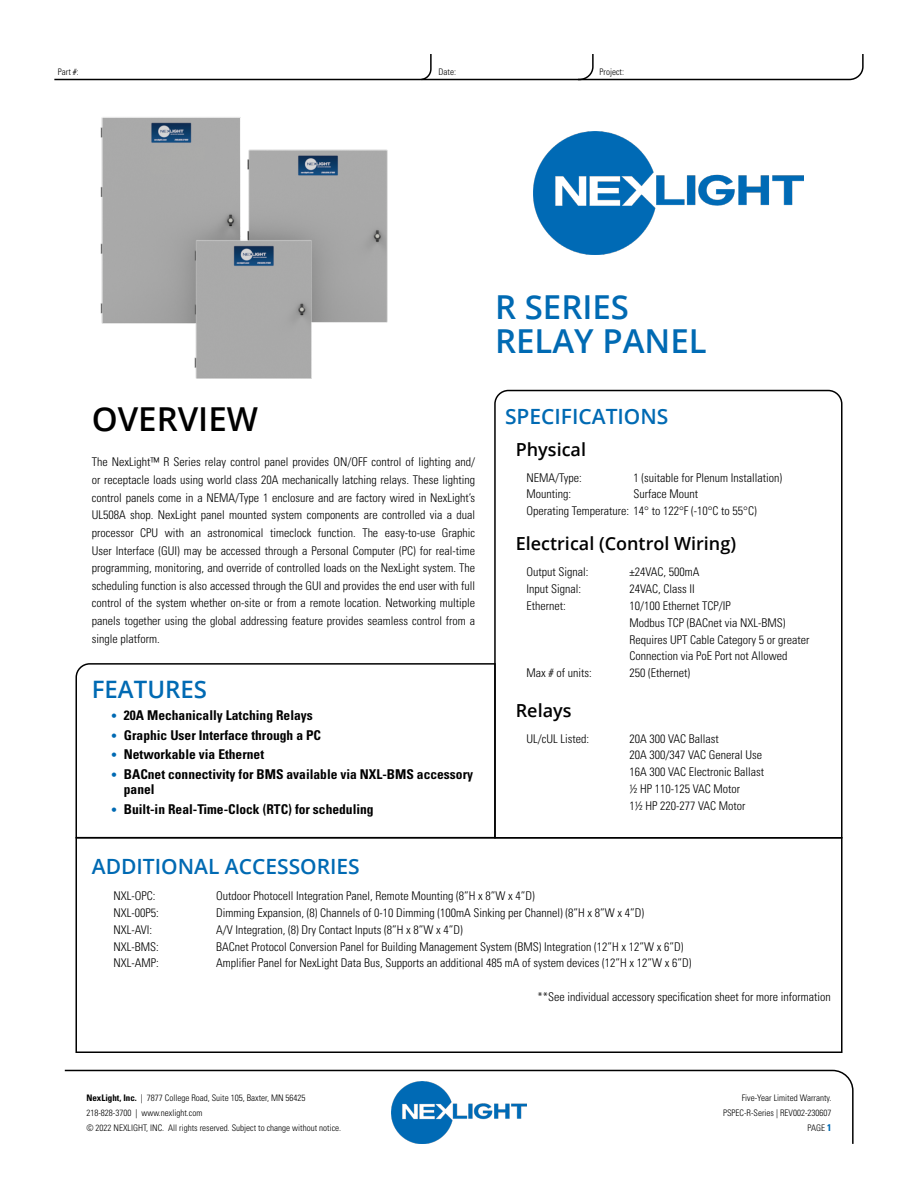
<style>
.page{position:relative;width:918px;height:1188px;background:#fff}
.page>*{position:absolute;margin:0;border:0;box-sizing:border-box;transform-origin:0 0}
.t1{font:600 33px/34.2px "Open Sans";color:#006ab3}
.t2{font:600 33px "Open Sans";color:#000}
.t3{font:600 24px "Open Sans";color:#006ab3}
.t4{font:600 21px "Open Sans";color:#006ab3}
.t5{font:600 18px "Open Sans";color:#000}
.t6{font:700 condensed 13.5px/15px "Univers LT Std";color:#000}
.t7{font:300 condensed 12px/16.8px "Univers LT Std";color:#000}
.t8{font:300 condensed 9px/15.1px "Univers LT Std";color:#000;text-align:right}
.s1{font-weight:300;font-size:12px;color:#006ab3}
.s2{font-weight:700}
.s3{font-weight:700;font-size:9.75px;color:#006ab3}
</style>
<div class="page">
<svg style="left:54px;top:54px;width:810px;height:27px"></svg>
<svg style="left:64px;top:1069px;width:790px;height:75px"></svg>
<img style="left:533px;top:131px;width:270px;height:124px">
<img style="left:100px;top:117px;width:288px;height:262px">
<svg style="left:494px;top:389px;width:349px;height:448px"></svg>
<svg style="left:75px;top:662px;width:421px;height:175px"></svg>
<div style="left:75px;top:837px;width:768px;height:216px;border:2px solid #000"></div>
<p class="t8" style="left:58px;top:64px;width:22px">Part #:</p>
<p class="t8" style="left:439px;top:64px;width:19px">Date:</p>
<p class="t8" style="left:600px;top:64px;width:26px">Project:</p>
<h1 class="t2" style="left:92px;top:397px;width:168px">OVERVIEW</h1>
<p class="t7" style="left:92px;top:453px;width:385px;line-height:17.7px;text-align:justify">The NexLight™ R Series relay control panel provides ON/OFF control of lighting and/ or receptacle loads using world class 20A mechanically latching relays. These lighting control panels come in a NEMA/Type 1 enclosure and are factory wired in NexLight’s UL508A shop. NexLight panel mounted system components are controlled via a dual processor CPU with an astronomical timeclock function. The easy-to-use Graphic User Interface (GUI) may be accessed through a Personal Computer (PC) for real-time programming, monitoring, and override of controlled loads on the NexLight system. The scheduling function is also accessed through the GUI and provides the end user with full control of the system whether on-site or from a remote location. Networking multiple panels together using the global addressing feature provides seamless control from a single platform.</p>
<h2 class="t3" style="left:92px;top:673px;width:117px">FEATURES</h2>
<p class="t6" style="left:110px;top:707px;width:204px"><span class="s1">•</span> 20A Mechanically Latching Relays</p>
<p class="t6" style="left:110px;top:727px;width:212px"><span class="s1">•</span> Graphic User Interface through a PC</p>
<p class="t6" style="left:110px;top:747px;width:155px"><span class="s1">•</span> Networkable via Ethernet</p>
<p class="t6" style="left:124px;top:767px;width:351px;text-indent:-14px"><span class="s1">•</span> BACnet connectivity for BMS available via NXL-BMS accessory panel</p>
<p class="t6" style="left:110px;top:802px;width:265px"><span class="s1">•</span> Built-in Real-Time-Clock (RTC) for scheduling</p>
<h1 class="t1" style="left:495px;top:289px;width:213px">R SERIES<br>RELAY PANEL</h1>
<h3 class="t4" style="left:505px;top:402px;width:165px">SPECIFICATIONS</h3>
<h3 class="t5" style="left:516px;top:437px;width:72px">Physical</h3>
<p class="t7" style="left:634px;top:469px;width:150px">1 (suitable for Plenum Installation)<br>Surface Mount</p>
<p class="t7" style="left:527px;top:469px;width:232px">NEMA/Type:<br>Mounting:<br>Operating Temperature: 14° to 122°F (-10°C to 55°C)</p>
<h3 class="t5" style="left:516px;top:531px;width:222px">Electrical (Control Wiring)</h3>
<p class="t7" style="left:527px;top:564px;width:63px">Output Signal:<br>Input Signal:<br>Ethernet:</p>
<p class="t7" style="left:527px;top:665px;width:67px">Max # of units:</p>
<h3 class="t5" style="left:516px;top:698px;width:57px">Relays</h3>
<p class="t7" style="left:629px;top:564px;width:181px">±24VAC, 500mA<br>24VAC, Class II<br>10/100 Ethernet TCP/IP<br>Modbus TCP (BACnet via NXL-BMS)<br>Requires UPT Cable Category 5 or greater<br>Connection via PoE Port not Allowed<br>250 (Ethernet)</p>
<p class="t7" style="left:527px;top:730px;width:64px">UL/cUL Listed:</p>
<p class="t7" style="left:629px;top:730px;width:136px">20A 300 VAC Ballast<br>20A 300/347 VAC General Use<br>16A 300 VAC Electronic Ballast ½ HP 110-125 VAC Motor<br>1½ HP 220-277 VAC Motor</p>
<h3 class="t4" style="left:92px;top:852px;width:270px">ADDITIONAL ACCESSORIES</h3>
<p class="t7" style="left:113px;top:888px;width:47px">NXL-OPC:<br>NXL-00P5:<br>NXL-AVI:<br>NXL-BMS:<br>NXL-AMP:</p>
<p class="t7" style="left:216px;top:888px;width:477px">Outdoor Photocell Integration Panel, Remote Mounting (8”H x 8”W x 4”D)<br>Dimming Expansion, (8) Channels of 0-10 Dimming (100mA Sinking per Channel) (8”H x 8”W x 4”D)<br>A/V Integration, (8) Dry Contact Inputs (8”H x 8”W x 4”D)<br>BACnet Protocol Conversion Panel for Building Management System (BMS) Integration (12”H x 12”W x 6”D)<br>Amplifier Panel for NexLight Data Bus, Supports an additional 485 mA of system devices (12”H x 12”W x 6”D)</p>
<p class="t7" style="left:538px;top:988px;width:295px">**See individual accessory specification sheet for more information</p>
<p class="t8" style="left:86px;top:1090px;width:256px;text-align:left"><span class="s2">NexLight, Inc.</span> | 7877 College Road, Suite 105, Baxter, MN 56425<br>218-828-3700 | www.nexlight.com<br>© 2022 NEXLIGHT, INC. All rights reserved. Subject to change without notice.</p>
<p class="t8" style="left:723px;top:1090px;width:110px">Five-Year Limited Warranty.<br>PSPEC-R-Series | REV002-230607<br>PAGE <span class="s3">1</span></p>
</div>
